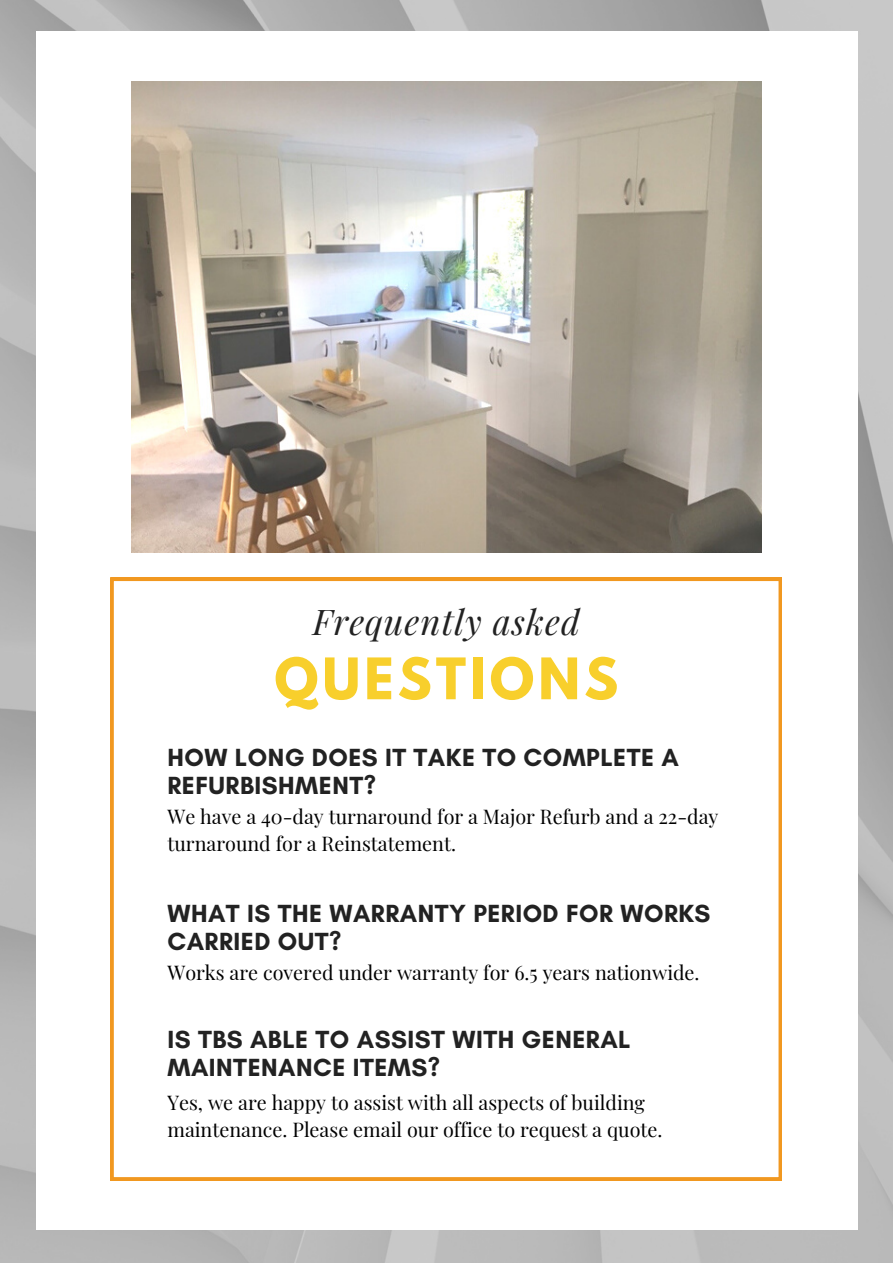
<style>
.page{position:relative;width:893px;height:1264px;background:#fff}
.page>*{position:absolute;margin:0;border:0;box-sizing:border-box;transform-origin:0 0}
.t1{font:700 50.7px "League Spartan";letter-spacing:.08em;color:#f8cf2c}
.t2{font:italic 34.65px "Playfair Display";letter-spacing:.03em;color:#222}
.t3{font:700 25.2px/28px "Glacial Indifference";letter-spacing:.02em;color:#222}
.t4{font:19.8px/27px "Playfair Display";color:#000}
</style>
<div class="page">
<img style="left:0;top:0;width:892px;height:1262px">
<div style="left:36px;top:32px;width:821px;height:1198px;background:#fff"></div>
<svg style="left:110px;top:577px;width:671px;height:603px"></svg>
<img style="left:132px;top:82px;width:629px;height:470px">
<h2 class="t2" style="left:313px;top:597px;width:268px">Frequently asked</h2>
<h1 class="t1" style="left:274px;top:653px;width:345px">QUESTIONS</h1>
<p class="t3" style="left:167px;top:743px;width:513px">HOW LONG DOES IT TAKE TO COMPLETE A<br>REFURBISHMENT?</p>
<p class="t4" style="left:167px;top:801px;width:552px">We have a 40-day turnaround for a Major Refurb and a 22-day turnaround for a Reinstatement.</p>
<p class="t3" style="left:167px;top:899px;width:544px">WHAT IS THE WARRANTY PERIOD FOR WORKS<br>CARRIED OUT?</p>
<p class="t4" style="left:167px;top:958px;width:533px">Works are covered under warranty for 6.5 years nationwide.</p>
<p class="t3" style="left:167px;top:1024px;width:464px">IS TBS ABLE TO ASSIST WITH GENERAL<br>MAINTENANCE ITEMS?</p>
<p class="t4" style="left:167px;top:1088px;width:496px">Yes, we are happy to assist with all aspects of building maintenance. Please email our office to request a quote.</p>
</div>
